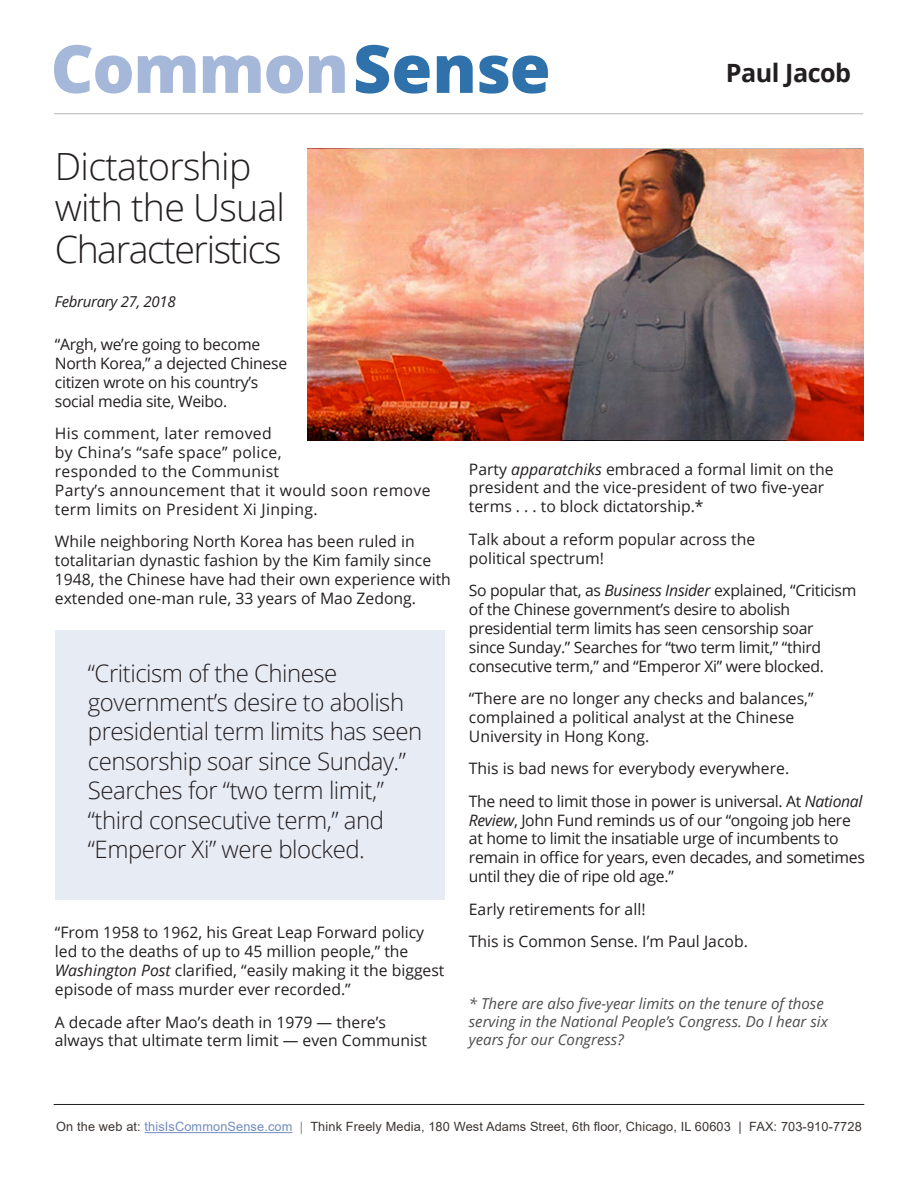
<style>
.page{position:relative;width:918px;height:1188px;background:#fff}
.page>*{position:absolute;margin:0;border:0;box-sizing:border-box;transform-origin:0 0}
.t1{font:800 66.45px "Open Sans";letter-spacing:-.02em;color:#a6b8d9}
.t2{font:300 37.5px/41.4px "Open Sans";letter-spacing:-.02em;color:#231f20}
.t3{font:700 25.2px "Open Sans";letter-spacing:-.02em;color:#231f20}
.t4{font:300 24px/29.4px "Open Sans";letter-spacing:-.02em;color:#231f20}
.t5{font:15.75px/18.9px "Open Sans";color:#231f20}
.t6{font:15.75px/18.9px "Open Sans";letter-spacing:-.02em;color:#231f20}
.t7{font:15.75px/18.9px "Open Sans";letter-spacing:.02em;color:#231f20}
.t8{font:italic 15px/18px "Open Sans";color:#4b4c4d}
.t9{font:italic 15px "Open Sans";letter-spacing:-.02em;color:#231f20}
.t10{font:12.75px "Arial";letter-spacing:.01em;color:#3b3532}
.s1{color:#2f71ab}
.s2{font-style:italic}
.s3{color:#738cbd}
.s4{color:#808285}
</style>
<div class="page">
<hr style="left:145px;top:1132px;width:148px;height:1px;background:#738cbd">
<img style="left:308px;top:148px;width:555px;height:292px">
<hr style="left:54px;top:1104px;width:810px;height:1px;background:#231f20">
<hr style="left:54px;top:114px;width:809px;height:1px;background:#b6b6b4">
<div style="left:55px;top:630px;width:390px;height:270px;background:#e7ebf4"></div>
<p class="t1" style="left:51px;top:18px;width:502px">Common<span class="s1">Sense</span></p>
<p class="t3" style="left:726px;top:55px;width:127px">Paul Jacob</p>
<p class="t2" style="left:55px;top:145px;width:232px">Dictatorship with the Usual<br>Characteristics</p>
<p class="t9" style="left:55px;top:291px;width:122px">Februrary 27, 2018</p>
<p class="t6" style="left:55px;top:334px;width:234px">“Argh, we’re going to become<br>North Korea,” a dejected Chinese citizen wrote on his country’s social media site, Weibo.</p>
<p class="t7" style="left:55px;top:423px;width:377px">His comment, later removed<br>by China’s “safe space” police,<br>responded to the Communist<br>Party’s announcement that it would soon remove term limits on President Xi Jinping.</p>
<p class="t5" style="left:55px;top:531px;width:398px">While neighboring North Korea has been ruled in totalitarian dynastic fashion by the Kim family since 1948, the Chinese have had their own experience with extended one-man rule, 33 years of Mao Zedong.</p>
<p class="t4" style="left:88px;top:658px;width:336px">“Criticism of the Chinese government’s desire to abolish presidential term limits has seen censorship soar since Sunday.”<br>Searches for “two term limit,” “third consecutive term,” and “Emperor Xi” were blocked.</p>
<p class="t5" style="left:55px;top:923px;width:391px">“From 1958 to 1962, his Great Leap Forward policy led to the deaths of up to 45 million people,” the <span class="s2">Washington Post</span> clarified, “easily making it the biggest episode of mass murder ever recorded.”</p>
<p class="t5" style="left:55px;top:1012px;width:374px">A decade after Mao’s death in 1979 — there’s always that ultimate term limit — even Communist</p>
<p class="t5" style="left:469px;top:459px;width:366px">Party <span class="s2">apparatchiks</span> embraced a formal limit on the president and the vice-president of two five-year terms . . . to block dictatorship.*</p>
<p class="t5" style="left:469px;top:529px;width:288px">Talk about a reform popular across the political spectrum!</p>
<p class="t6" style="left:469px;top:580px;width:389px">So popular that, as <span class="s2">Business Insider</span> explained, “Criticism of the Chinese government’s desire to abolish presidential term limits has seen censorship soar<br>since Sunday.” Searches for “two term limit,” “third consecutive term,” and “Emperor Xi” were blocked.</p>
<p class="t5" style="left:469px;top:688px;width:346px">“There are no longer any checks and balances,” complained a political analyst at the Chinese<br>University in Hong Kong.</p>
<p class="t5" style="left:469px;top:759px;width:322px">This is bad news for everybody everywhere.</p>
<p class="t6" style="left:469px;top:791px;width:397px">The need to limit those in power is universal. At <span class="s2">National Review</span>, John Fund reminds us of our “ongoing job here at home to limit the insatiable urge of incumbents to remain in office for years, even decades, and sometimes until they die of ripe old age.”</p>
<p class="t5" style="left:469px;top:899px;width:178px">Early retirements for all!</p>
<p class="t5" style="left:469px;top:931px;width:280px">This is Common Sense. I’m Paul Jacob.</p>
<p class="t8" style="left:469px;top:994px;width:360px">* There are also five-year limits on the tenure of those serving in the National People’s Congress. Do I hear six years for our Congress?</p>
<p class="t10" style="left:56px;top:1118px;width:807px">On the web at: <span class="s3">thisIsCommonSense.com</span> <span class="s4">|</span> Think Freely Media, 180 West Adams Street, 6th floor, Chicago, IL 60603 | FAX: 703-910-7728</p>
</div>
